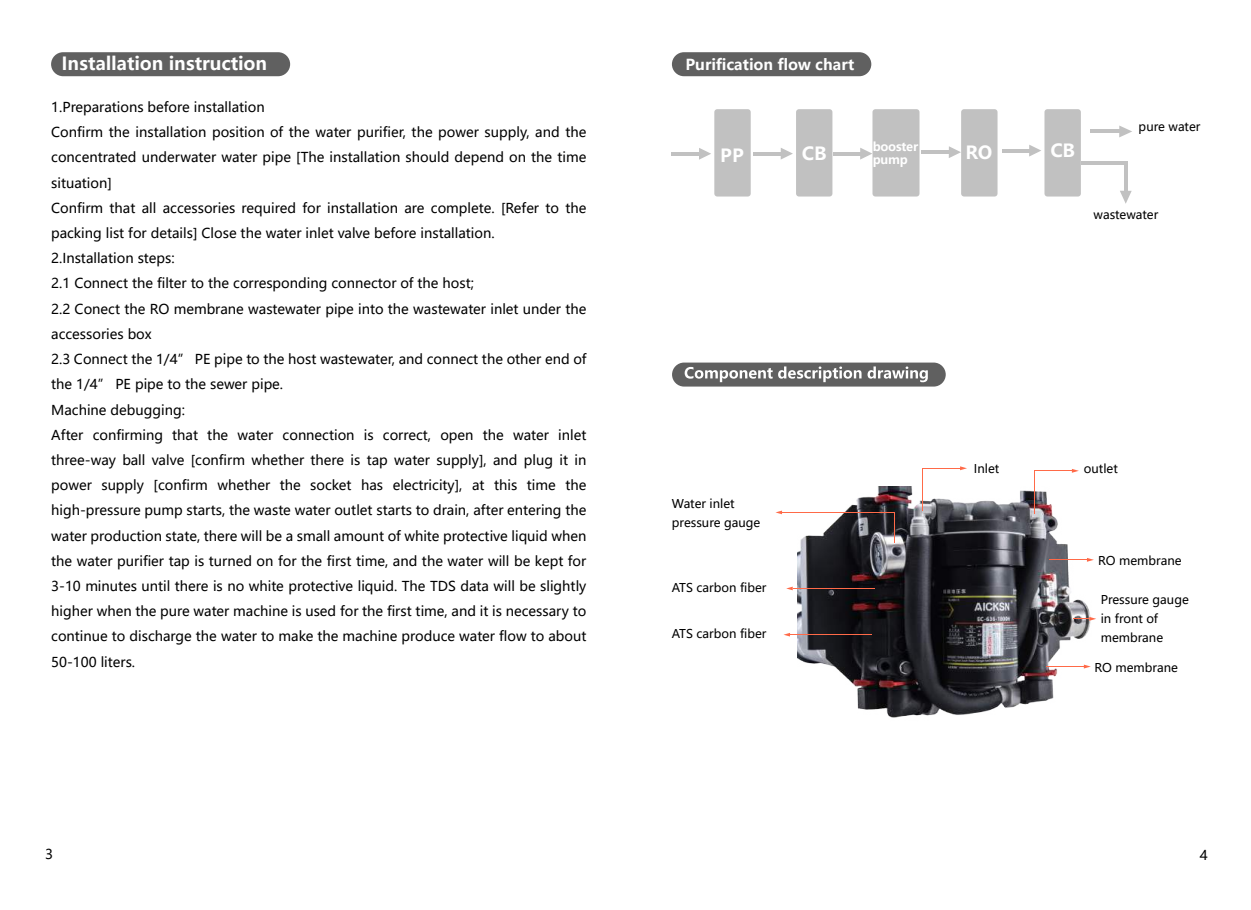
<style>
.page{position:relative;width:1251px;height:910px;background:#fff}
.page>*{position:absolute;margin:0;border:0;box-sizing:border-box;transform-origin:0 0}
.t1{font:700 18px "Microsoft Ya Hei";color:#fff}
.t2{font:700 15px "Microsoft Ya Hei";color:#fff}
.t3{font:13.5px/25.2px "Microsoft Ya Hei";color:#000}
.t4{font:12px/19.2px "Microsoft Ya Hei";color:#000}
.t5{font:700 12px/13.2px "Microsoft Ya Hei";letter-spacing:-.02em;color:#fff}
</style>
<div class="page">
<div style="left:51px;top:52px;width:239px;height:24px;background:#606060;border-radius:12px"></div>
<div style="left:671px;top:52px;width:200px;height:24px;background:#606060;border-radius:12px"></div>
<hr style="left:671px;top:152px;width:27px;height:3px;background:#c1c1c1">
<svg style="left:698px;top:148px;width:13px;height:12px"></svg>
<div style="left:714px;top:109px;width:36px;height:88px;background:#c1c1c1;border-radius:3px"></div>
<hr style="left:753px;top:152px;width:27px;height:3px;background:#c1c1c1">
<svg style="left:780px;top:148px;width:12px;height:11px"></svg>
<div style="left:795px;top:109px;width:37px;height:88px;background:#c1c1c1;border-radius:3px"></div>
<hr style="left:832px;top:152px;width:28px;height:3px;background:#c1c1c1">
<svg style="left:860px;top:148px;width:12px;height:11px"></svg>
<div style="left:872px;top:109px;width:47px;height:88px;background:#c1c1c1;border-radius:3px"></div>
<hr style="left:921px;top:151px;width:27px;height:3px;background:#c1c1c1">
<svg style="left:948px;top:146px;width:12px;height:12px"></svg>
<div style="left:960px;top:109px;width:37px;height:88px;background:#c1c1c1;border-radius:3px"></div>
<hr style="left:1001px;top:149px;width:27px;height:3px;background:#c1c1c1">
<svg style="left:1028px;top:145px;width:13px;height:11px"></svg>
<hr style="left:1089px;top:130px;width:29px;height:3px;background:#c1c1c1">
<svg style="left:1118px;top:126px;width:13px;height:11px"></svg>
<hr style="left:1123px;top:162px;width:3px;height:29px;background:#c1c1c1">
<svg style="left:1120px;top:191px;width:11px;height:13px"></svg>
<hr style="left:1080px;top:162px;width:46px;height:3px;background:#c1c1c1">
<div style="left:1044px;top:109px;width:36px;height:88px;background:#c1c1c1;border-radius:3px"></div>
<img style="left:797px;top:487px;width:299px;height:231px">
<div style="left:672px;top:363px;width:273px;height:24px;background:#606060;border-radius:12px"></div>
<svg style="left:684px;top:367px;width:88px;height:15px"></svg>
<svg style="left:778px;top:366px;width:83px;height:16px"></svg>
<svg style="left:867px;top:366px;width:60px;height:16px"></svg>
<svg style="left:960px;top:466px;width:6px;height:4px"></svg>
<hr style="left:921px;top:468px;width:1px;height:43px;background:#ff6a48">
<hr style="left:921px;top:468px;width:39px;height:1px;background:#ff6a48">
<svg style="left:1071px;top:469px;width:7px;height:4px"></svg>
<hr style="left:1033px;top:471px;width:1px;height:42px;background:#ff6a48">
<hr style="left:1033px;top:470px;width:39px;height:1px;background:#ff6a48">
<svg style="left:1071px;top:558px;width:22px;height:4px"></svg>
<hr style="left:1048px;top:559px;width:39px;height:1px;background:#ff6a48">
<svg style="left:1073px;top:617px;width:22px;height:4px"></svg>
<svg style="left:1068px;top:665px;width:22px;height:3px"></svg>
<hr style="left:1045px;top:666px;width:39px;height:1px;background:#ff6a48">
<svg style="left:775px;top:511px;width:21px;height:3px"></svg>
<hr style="left:893px;top:512px;width:1px;height:31px;background:#ff6a48">
<hr style="left:796px;top:512px;width:37px;height:1px;background:#ff6a48">
<hr style="left:833px;top:512px;width:36px;height:1px;background:#ff6a48">
<svg style="left:786px;top:587px;width:21px;height:3px"></svg>
<hr style="left:801px;top:588px;width:36px;height:1px;background:#ff6a48">
<hr style="left:837px;top:588px;width:37px;height:1px;background:#ff6a48">
<svg style="left:783px;top:633px;width:21px;height:3px"></svg>
<hr style="left:798px;top:634px;width:37px;height:1px;background:#ff6a48">
<hr style="left:835px;top:634px;width:36px;height:1px;background:#ff6a48">
<hr style="left:858px;top:512px;width:36px;height:1px;background:#ff6a48">
<h1 class="t1" style="left:62px;top:51px;width:207px">Installation instruction</h1>
<p class="t3" style="left:51px;top:94px;width:536px">1.Preparations before installation<br>Confirm the installation position of the water purifier, the power supply, and the concentrated underwater water pipe [The installation should depend on the time situation]<br>Confirm that all accessories required for installation are complete. [Refer to the packing list for details] Close the water inlet valve before installation.<br>2.Installation steps:<br>2.1 Connect the filter to the corresponding connector of the host;<br>2.2 Conect the RO membrane wastewater pipe into the wastewater inlet under the accessories box<br>2.3 Connect the 1/4” PE pipe to the host wastewater, and connect the other end of the 1/4” PE pipe to the sewer pipe.<br>Machine debugging:<br>After confirming that the water connection is correct, open the water inlet three-way ball valve [confirm whether there is tap water supply], and plug it in power supply [confirm whether the socket has electricity], at this time the high-pressure pump starts, the waste water outlet starts to drain, after entering the water production state, there will be a small amount of white protective liquid when the water purifier tap is turned on for the first time, and the water will be kept for 3-10 minutes until there is no white protective liquid. The TDS data will be slightly higher when the pure water machine is used for the first time, and it is necessary to continue to discharge the water to make the machine produce water flow to about 50-100 liters.</p>
<p class="t2" style="left:685px;top:54px;width:170px">Purification flow chart</p>
<p class="t5" style="left:872px;top:139px;width:47px">booster pump</p>
<h1 class="t1" style="left:720px;top:143px;width:25px">PP</h1>
<h1 class="t1" style="left:801px;top:141px;width:26px">CB</h1>
<h1 class="t1" style="left:965px;top:140px;width:29px">RO</h1>
<h1 class="t1" style="left:1050px;top:138px;width:26px">CB</h1>
<p class="t4" style="left:1138px;top:117px;width:63px">pure water</p>
<p class="t4" style="left:1093px;top:205px;width:66px">wastewater</p>
<p class="t4" style="left:671px;top:493px;width:90px">Water inlet pressure gauge</p>
<p class="t4" style="left:671px;top:578px;width:96px">ATS carbon fiber</p>
<p class="t4" style="left:671px;top:624px;width:96px">ATS carbon fiber</p>
<p class="t4" style="left:973px;top:458px;width:27px">Inlet</p>
<p class="t4" style="left:1083px;top:458px;width:35px">outlet</p>
<p class="t4" style="left:1097px;top:550px;width:85px">RO membrane</p>
<p class="t4" style="left:1100px;top:590px;width:90px">Pressure gauge in front of membrane</p>
<p class="t4" style="left:1094px;top:657px;width:85px">RO membrane</p>
<p class="t3" style="left:45px;top:841px;width:9px">3</p>
<p class="t3" style="left:1199px;top:842px;width:9px">4</p>
</div>
